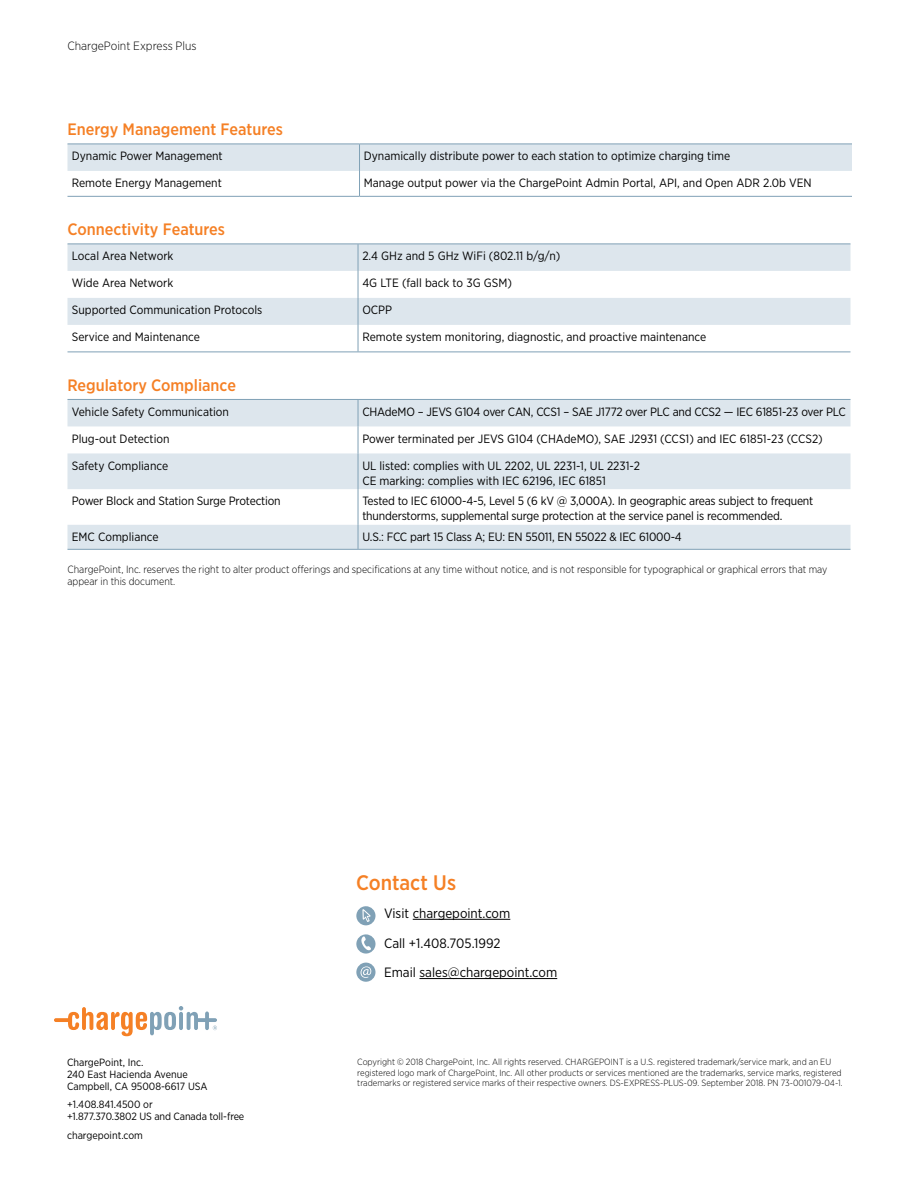
<style>
.page{position:relative;width:918px;height:1188px;background:#fff}
.page>*{position:absolute;margin:0;border:0;box-sizing:border-box;transform-origin:0 0}
.t1{font:500 21px "Gotham Narrow";color:#f58025}
.t2{font:500 16.5px "Gotham Narrow";color:#f58025}
.t3{font:13.5px/29.7px "Gotham Narrow";color:#000}
.t4{font:12px/15px "Gotham Narrow";color:#000}
.t5{font:300 12px "Gotham Narrow";color:#000}
.t6{font:300 10.5px/12px "Gotham Narrow";color:#000}
.t7{font:10.5px/12px "Gotham Narrow";color:#000}
.t8{font:300 9px/10.5px "Gotham Narrow";color:#000}
</style>
<div class="page">
<svg style="left:54px;top:1006px;width:163px;height:30px"></svg>
<hr style="left:413px;top:919px;width:97px;height:1px;background:#000">
<hr style="left:419px;top:978px;width:138px;height:1px;background:#000">
<div style="left:356px;top:906px;width:20px;height:19px;background:#80a1b6;border-radius:50%"></div>
<svg style="left:362px;top:909px;width:9px;height:13px"></svg>
<svg style="left:356px;top:963px;width:19px;height:19px"></svg>
<svg style="left:361px;top:966px;width:10px;height:12px"></svg>
<svg style="left:356px;top:934px;width:20px;height:20px"></svg>
<svg style="left:361px;top:936px;width:10px;height:14px"></svg>
<svg style="left:68px;top:400px;width:782px;height:149px;fill:#dde6ed"></svg>
<hr style="left:68px;top:549px;width:290px;height:1px;background:#80a1b6">
<hr style="left:358px;top:549px;width:492px;height:1px;background:#80a1b6">
<hr style="left:68px;top:399px;width:290px;height:1px;background:#80a1b6">
<hr style="left:358px;top:399px;width:492px;height:1px;background:#80a1b6">
<svg style="left:358px;top:400px;width:1px;height:53px"></svg>
<hr style="left:358px;top:453px;width:1px;height:36px;background:#80a1b6">
<hr style="left:358px;top:489px;width:1px;height:36px;background:#80a1b6">
<svg style="left:358px;top:525px;width:1px;height:24px"></svg>
<svg style="left:68px;top:245px;width:782px;height:80px;fill:#dde6ed"></svg>
<hr style="left:68px;top:244px;width:290px;height:1px;background:#80a1b6">
<hr style="left:358px;top:244px;width:492px;height:1px;background:#80a1b6">
<svg style="left:358px;top:244px;width:1px;height:108px"></svg>
<hr style="left:68px;top:352px;width:290px;height:1px;background:#80a1b6">
<hr style="left:358px;top:352px;width:492px;height:1px;background:#80a1b6">
<svg style="left:68px;top:144px;width:784px;height:52px"></svg>
<hr style="left:68px;top:196px;width:292px;height:1px;background:#80a1b6">
<hr style="left:360px;top:196px;width:492px;height:1px;background:#80a1b6">
<p class="t5" style="left:68px;top:39px;width:131px">ChargePoint Express Plus</p>
<h2 class="t2" style="left:68px;top:119px;width:217px">Energy Management Features</h2>
<p class="t4" style="left:72px;top:148px;width:152px">Dynamic Power Management</p>
<p class="t4" style="left:364px;top:148px;width:368px">Dynamically distribute power to each station to optimize charging time</p>
<p class="t4" style="left:72px;top:175px;width:152px">Remote Energy Management</p>
<p class="t4" style="left:364px;top:175px;width:449px">Manage output power via the ChargePoint Admin Portal, API, and Open ADR 2.0b VEN</p>
<h2 class="t2" style="left:68px;top:219px;width:159px">Connectivity Features</h2>
<p class="t4" style="left:72px;top:248px;width:103px">Local Area Network</p>
<p class="t4" style="left:362px;top:248px;width:200px">2.4 GHz and 5 GHz WiFi (802.11 b/g/n)</p>
<p class="t4" style="left:72px;top:275px;width:103px">Wide Area Network</p>
<p class="t4" style="left:362px;top:275px;width:151px">4G LTE (fall back to 3G GSM)</p>
<p class="t4" style="left:72px;top:302px;width:192px">Supported Communication Protocols</p>
<p class="t4" style="left:362px;top:302px;width:31px">OCPP</p>
<p class="t4" style="left:72px;top:329px;width:130px">Service and Maintenance</p>
<p class="t4" style="left:362px;top:329px;width:345px">Remote system monitoring, diagnostic, and proactive maintenance</p>
<h2 class="t2" style="left:68px;top:375px;width:170px">Regulatory Compliance</h2>
<p class="t4" style="left:72px;top:404px;width:159px">Vehicle Safety Communication</p>
<p class="t4" style="left:362px;top:404px;width:485px">CHAdeMO – JEVS G104 over CAN, CCS1 – SAE J1772 over PLC and CCS2 — IEC 61851-23 over PLC</p>
<p class="t4" style="left:72px;top:431px;width:99px">Plug-out Detection</p>
<p class="t4" style="left:362px;top:431px;width:462px">Power terminated per JEVS G104 (CHAdeMO), SAE J2931 (CCS1) and IEC 61851-23 (CCS2)</p>
<p class="t4" style="left:72px;top:458px;width:98px">Safety Compliance</p>
<p class="t4" style="left:362px;top:458px;width:279px">UL listed: complies with UL 2202, UL 2231-1, UL 2231-2<br>CE marking: complies with IEC 62196, IEC 61851</p>
<p class="t4" style="left:72px;top:494px;width:210px">Power Block and Station Surge Protection</p>
<p class="t4" style="left:362px;top:494px;width:453px">Tested to IEC 61000-4-5, Level 5 (6 kV @ 3,000A). In geographic areas subject to frequent thunderstorms, supplemental surge protection at the service panel is recommended.</p>
<p class="t4" style="left:72px;top:529px;width:88px">EMC Compliance</p>
<p class="t4" style="left:362px;top:529px;width:321px">U.S.: FCC part 15 Class A; EU: EN 55011, EN 55022 &amp; IEC 61000-4</p>
<p class="t6" style="left:68px;top:563px;width:761px">ChargePoint, Inc. reserves the right to alter product offerings and specifications at any time without notice, and is not responsible for typographical or graphical errors that may appear in this document.</p>
<p class="t7" style="left:67px;top:1056px;width:142px">ChargePoint, Inc.<br>240 East Hacienda Avenue<br>Campbell, CA 95008-6617 USA</p>
<p class="t7" style="left:67px;top:1098px;width:179px">+1.408.841.4500 or<br>+1.877.370.3802 US and Canada toll-free</p>
<p class="t7" style="left:67px;top:1129px;width:77px">chargepoint.com</p>
<h1 class="t1" style="left:356px;top:870px;width:102px">Contact Us</h1>
<p class="t3" style="left:384px;top:898px;width:175px">Visit chargepoint.com<br>Call +1.408.705.1992<br>Email sales@chargepoint.com</p>
<p class="t8" style="left:357px;top:1056px;width:487px">Copyright © 2018 ChargePoint, Inc. All rights reserved. CHARGEPOINT is a U.S. registered trademark/service mark, and an EU registered logo mark of ChargePoint, Inc. All other products or services mentioned are the trademarks, service marks, registered trademarks or registered service marks of their respective owners. DS-EXPRESS-PLUS-09. September 2018. PN 73-001079-04-1.</p>
</div>
